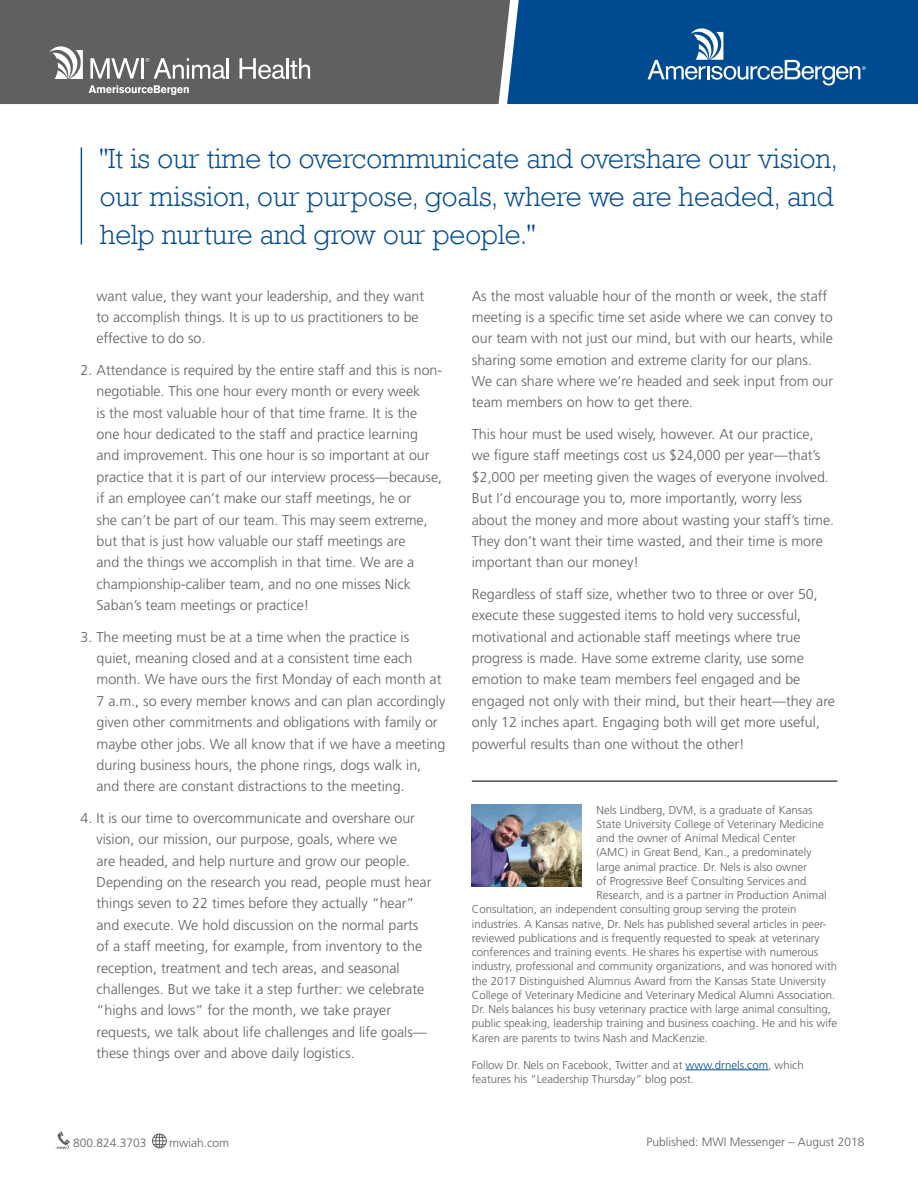
<style>
.page{position:relative;width:918px;height:1188px;background:#fff}
.page>*{position:absolute;margin:0;border:0;box-sizing:border-box;transform-origin:0 0}
.t1{font:300 28.5px/38.4px "Rockwell";color:#004a91}
.t2{font:300 14.25px/21.3px "Frutiger";color:#5f6060}
.t3{font:300 12px "Frutiger";color:#5f6060}
.t4{font:300 11.4px/14.2px "Frutiger";color:#5f6060}
.t5{font:300 11.4px "Frutiger";color:#818383}
.s1{color:#004a91}
.s2{font-family:"Rockwell";font-weight:400;font-size:17.1px}
</style>
<div class="page">
<div style="left:0;top:0;width:507px;height:104px;background:#5f6060"></div>
<svg style="left:50px;top:46px;width:33px;height:33px"></svg>
<svg style="left:89px;top:85px;width:100px;height:10px"></svg>
<svg style="left:90px;top:58px;width:49px;height:21px"></svg>
<hr style="left:141px;top:58px;width:3px;height:21px;background:#fff">
<svg style="left:146px;top:58px;width:79px;height:21px"></svg>
<hr style="left:227px;top:58px;width:2px;height:21px;background:#fff">
<svg style="left:240px;top:58px;width:70px;height:21px"></svg>
<svg style="left:507px;top:0;width:411px;height:104px;background:#0f5497"></svg>
<hr style="left:81px;top:147px;width:1px;height:97px;background:#004a91">
<img style="left:472px;top:805px;width:109px;height:82px">
<hr style="left:472px;top:781px;width:365px;height:1px;background:#5f6060">
<hr style="left:686px;top:1070px;width:82px;height:1px;background:#004a91">
<svg style="left:56px;top:1131px;width:14px;height:18px"></svg>
<svg style="left:152px;top:1133px;width:15px;height:15px"></svg>
<h1 class="t1" style="left:100px;top:138px;width:740px">"It is our time to overcommunicate and overshare our vision, our mission, our purpose, goals, where we are headed, and help nurture and grow our people."</h1>
<p class="t2" style="left:97px;top:285px;width:329px">want value, they want your leadership, and they want to accomplish things. It is up to us practitioners to be effective to do so.</p>
<p class="t2" style="left:97px;top:359px;width:347px;text-indent:-16px">2. Attendance is required by the entire staff and this is non&shy;negotiable. This one hour every month or every week<br>is the most valuable hour of that time frame. It is the one hour dedicated to the staff and practice learning and improvement. This one hour is so important at our practice that it is part of our interview process—because, if an employee can’t make our staff meetings, he or<br>she can’t be part of our team. This may seem extreme, but that is just how valuable our staff meetings are<br>and the things we accomplish in that time. We are a championship-caliber team, and no one misses Nick Saban’s team meetings or practice!</p>
<p class="t2" style="left:97px;top:626px;width:350px;text-indent:-16px">3. The meeting must be at a time when the practice is quiet, meaning closed and at a consistent time each month. We have ours the first Monday of each month at 7 a.m., so every member knows and can plan accordingly given other commitments and obligations with family or maybe other jobs. We all know that if we have a meeting during business hours, the phone rings, dogs walk in, and there are constant distractions to the meeting.</p>
<p class="t2" style="left:97px;top:807px;width:336px;text-indent:-16px">4. It is our time to overcommunicate and overshare our vision, our mission, our purpose, goals, where we<br>are headed, and help nurture and grow our people.<br>Depending on the research you read, people must hear things seven to 22 times before they actually “hear” and execute. We hold discussion on the normal parts of a staff meeting, for example, from inventory to the reception, treatment and tech areas, and seasonal challenges. But we take it a step further: we celebrate “highs and lows” for the month, we take prayer requests, we talk about life challenges and life goals— these things over and above daily logistics.</p>
<p class="t2" style="left:472px;top:285px;width:363px">As the most valuable hour of the month or week, the staff meeting is a specific time set aside where we can convey to our team with not just our mind, but with our hearts, while sharing some emotion and extreme clarity for our plans.<br>We can share where we’re headed and seek input from our team members on how to get there.</p>
<p class="t2" style="left:472px;top:423px;width:364px">This hour must be used wisely, however. At our practice, we figure staff meetings cost us $24,000 per year—that’s $2,000 per meeting given the wages of everyone involved.<br>But I’d encourage you to, more importantly, worry less about the money and more about wasting your staff’s time.<br>They don’t want their time wasted, and their time is more important than our money!</p>
<p class="t2" style="left:472px;top:583px;width:365px">Regardless of staff size, whether two to three or over 50, execute these suggested items to hold very successful, motivational and actionable staff meetings where true progress is made. Have some extreme clarity, use some emotion to make team members feel engaged and be engaged not only with their mind, but their heart—they are only 12 inches apart. Engaging both will get more useful, powerful results than one without the other!</p>
<p class="t4" style="left:596px;top:803px;width:218px">Nels Lindberg, DVM, is a graduate of Kansas</p>
<p class="t4" style="left:596px;top:817px;width:229px">State University College of Veterinary Medicine</p>
<p class="t4" style="left:596px;top:831px;width:201px">and the owner of Animal Medical Center</p>
<p class="t4" style="left:596px;top:845px;width:216px">(AMC) in Great Bend, Kan., a predominately</p>
<p class="t4" style="left:596px;top:860px;width:212px">large animal practice. Dr. Nels is also owner</p>
<p class="t4" style="left:596px;top:874px;width:211px">of Progressive Beef Consulting Services and</p>
<p class="t4" style="left:596px;top:888px;width:232px">Research, and is a partner in Production Animal</p>
<p class="t4" style="left:472px;top:902px;width:326px">Consultation, an independent consulting group serving the protein</p>
<p class="t4" style="left:472px;top:917px;width:356px">industries. A Kansas native, Dr. Nels has published several articles in peer-</p>
<p class="t4" style="left:472px;top:931px;width:349px">reviewed publications and is frequently requested to speak at veterinary</p>
<p class="t4" style="left:472px;top:945px;width:348px">conferences and training events. He shares his expertise with numerous</p>
<p class="t4" style="left:472px;top:959px;width:367px">industry, professional and community organizations, and was honored with</p>
<p class="t4" style="left:472px;top:974px;width:356px">the 2017 Distinguished Alumnus Award from the Kansas State University</p>
<p class="t4" style="left:472px;top:988px;width:365px">College of Veterinary Medicine and Veterinary Medical Alumni Association.</p>
<p class="t4" style="left:472px;top:1002px;width:361px">Dr. Nels balances his busy veterinary practice with large animal consulting,</p>
<p class="t4" style="left:472px;top:1016px;width:367px">public speaking, leadership training and business coaching. He and his wife</p>
<p class="t4" style="left:472px;top:1031px;width:238px">Karen are parents to twins Nash and MacKenzie.</p>
<p class="t4" style="left:472px;top:1058px;width:333px">Follow Dr. Nels on Facebook, Twitter and at <span class="s1">www.drnels.com</span>, which features his “Leadership Thursday” blog post.</p>
<p class="t3" style="left:73px;top:1136px;width:75px">800.824.3703</p>
<p class="t3" style="left:169px;top:1136px;width:61px">mwiah.com</p>
<p class="t3" style="left:646px;top:1135px;width:220px">Published: MWI Messenger – August 2018</p>
<p class="t5" style="left:61px;top:1140px;width:156px"><span class="s2">22</span> Messenger | August 2018</p>
</div>
